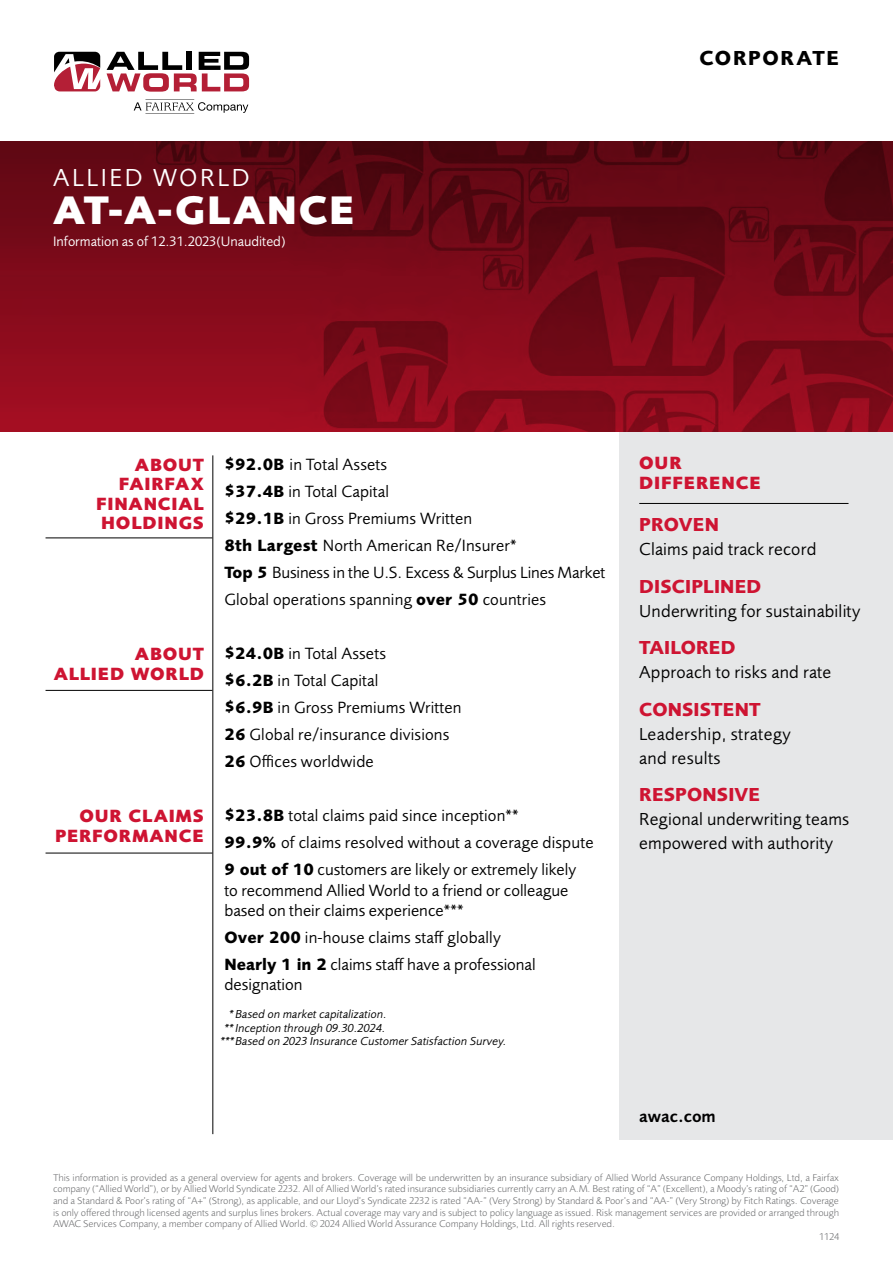
<style>
.page{position:relative;width:893px;height:1263px;background:#fff}
.page>*{position:absolute;margin:0;border:0;box-sizing:border-box;transform-origin:0 0}
.t1{font:800 40.5px "Foundry Sans";letter-spacing:.04em;color:#fff}
.t2{font:25.5px "Foundry Sans";letter-spacing:.1em;color:#fff}
.t3{font:700 21px "Foundry Sans";letter-spacing:.08em;color:#000}
.t4{font:700 19.5px "Foundry Sans";letter-spacing:.01em;color:#ce1432}
.t5{font:18px/24px "Foundry Sans";letter-spacing:.01em;color:#000}
.t6{font:800 18px/19.5px "Foundry Sans";letter-spacing:.045em;color:#ce1432;text-align:right}
.t7{font:600 17.25px "Foundry Sans";color:#000}
.t8{font:16.8px/27px "Foundry Sans";letter-spacing:.01em;color:#000}
.t9{font:14.25px "Foundry Sans";color:#fff}
.t10{font:italic 12px "Foundry Sans";letter-spacing:.01em;color:#000}
.t11{font:300 10.2px/11.6px "Foundry Sans";color:#636466;text-align:justify}
.s1{font-weight:700}
</style>
<div class="page">
<svg style="left:0;top:141px;width:893px;height:291px;background:#770918"></svg>
<div style="left:619px;top:432px;width:274px;height:707px;background:#e6e7e8"></div>
<svg style="left:107px;top:52px;width:142px;height:40px"></svg>
<svg style="left:52px;top:50px;width:50px;height:43px"></svg>
<svg style="left:53px;top:52px;width:47px;height:39px"></svg>
<svg style="left:134px;top:99px;width:114px;height:15px"></svg>
<hr style="left:212px;top:455px;width:1px;height:679px;background:#000">
<hr style="left:639px;top:503px;width:209px;height:1px;background:#000">
<hr style="left:46px;top:537px;width:166px;height:1px;background:#000">
<hr style="left:46px;top:690px;width:166px;height:1px;background:#000">
<hr style="left:46px;top:853px;width:166px;height:1px;background:#000">
<h2 class="t2" style="left:53px;top:164px;width:198px">ALLIED WORLD</h2>
<h1 class="t1" style="left:53px;top:186px;width:303px">AT-A-GLANCE</h1>
<h3 class="t9" style="left:53px;top:233px;width:234px">Information as of 12.31.2023(Unaudited)</h3>
<h3 class="t3" style="left:699px;top:46px;width:141px">CORPORATE</h3>
<h3 class="t6" style="left:96px;top:455px;width:109px">ABOUT<br>FAIRFAX<br>FINANCIAL<br>HOLDINGS</h3>
<h3 class="t6" style="left:639px;top:453px;width:123px;text-align:left">OUR<br>DIFFERENCE</h3>
<h3 class="t8" style="left:224px;top:451px;width:382px"><span class="s1">$92.0B</span> in Total Assets<br><span class="s1">$37.4B</span> in Total Capital<br><span class="s1">$29.1B</span> in Gross Premiums Written<br><span class="s1">8th Largest</span> North American Re/Insurer*<br><span class="s1">Top 5</span> Business in the U.S. Excess &amp; Surplus Lines Market Global operations spanning <span class="s1">over 50</span> countries</h3>
<h3 class="t8" style="left:224px;top:640px;width:239px"><span class="s1">$24.0B</span> in Total Assets<br><span class="s1">$6.2B</span> in Total Capital<br><span class="s1">$6.9B</span> in Gross Premiums Written<br><span class="s1">26</span> Global re/insurance divisions<br><span class="s1">26</span> Offices worldwide</h3>
<h3 class="t4" style="left:639px;top:513px;width:81px">PROVEN</h3>
<h3 class="t5" style="left:639px;top:538px;width:179px">Claims paid track record</h3>
<h3 class="t4" style="left:639px;top:575px;width:124px">DISCIPLINED</h3>
<h3 class="t5" style="left:639px;top:599px;width:223px">Underwriting for sustainability</h3>
<h3 class="t4" style="left:639px;top:636px;width:98px">TAILORED</h3>
<h3 class="t5" style="left:639px;top:661px;width:194px">Approach to risks and rate</h3>
<h3 class="t4" style="left:639px;top:698px;width:123px">CONSISTENT</h3>
<h3 class="t5" style="left:639px;top:722px;width:153px">Leadership, strategy and results</h3>
<h3 class="t4" style="left:639px;top:783px;width:122px">RESPONSIVE</h3>
<h3 class="t5" style="left:639px;top:808px;width:211px">Regional underwriting teams empowered with authority</h3>
<h3 class="t6" style="left:54px;top:644px;width:151px">ABOUT<br>ALLIED WORLD</h3>
<h3 class="t8" style="left:224px;top:802px;width:371px"><span class="s1">$23.8B</span> total claims paid since inception**<br><span class="s1">99.9%</span> of claims resolved without a coverage dispute<br><span class="s1">9 out of 10</span> customers are likely or extremely likely</h3>
<h3 class="t8" style="left:224px;top:880px;width:345px;line-height:20.2px">to recommend Allied World to a friend or colleague based on their claims experience***</h3>
<h3 class="t8" style="left:224px;top:924px;width:313px"><span class="s1">Over 200</span> in-house claims staff globally<br><span class="s1">Nearly 1 in 2</span> claims staff have a professional</h3>
<h3 class="t8" style="left:224px;top:971px;width:80px">designation</h3>
<p class="t10" style="left:229px;top:1008px;width:159px">*Based on market capitalization.</p>
<p class="t10" style="left:224px;top:1021px;width:163px">**Inception through 09.30.2024.</p>
<p class="t10" style="left:220px;top:1035px;width:288px">***Based on 2023 Insurance Customer Satisfaction Survey.</p>
<h3 class="t6" style="left:55px;top:806px;width:150px">OUR CLAIMS<br>PERFORMANCE</h3>
<h3 class="t7" style="left:639px;top:1107px;width:78px">awac.com</h3>
<p class="t11" style="left:53px;top:1172px;width:788px">This information is provided as a general overview for agents and brokers. Coverage will be underwritten by an insurance subsidiary of Allied World Assurance Company Holdings, Ltd, a Fairfax company (“Allied World”), or by Allied World Syndicate 2232. All of Allied World’s rated insurance subsidiaries currently carry an A.M. Best rating of “A” (Excellent), a Moody’s rating of “A2” (Good) and a Standard &amp; Poor’s rating of “A+” (Strong), as applicable, and our Lloyd’s Syndicate 2232 is rated “AA-” (Very Strong) by Standard &amp; Poor’s and “AA-” (Very Strong) by Fitch Ratings. Coverage is only offered through licensed agents and surplus lines brokers. Actual coverage may vary and is subject to policy language as issued. Risk management services are provided or arranged through AWAC Services Company, a member company of Allied World. © 2024 Allied World Assurance Company Holdings, Ltd. All rights reserved.</p>
<p class="t11" style="left:819px;top:1231px;width:22px">1124</p>
</div>
